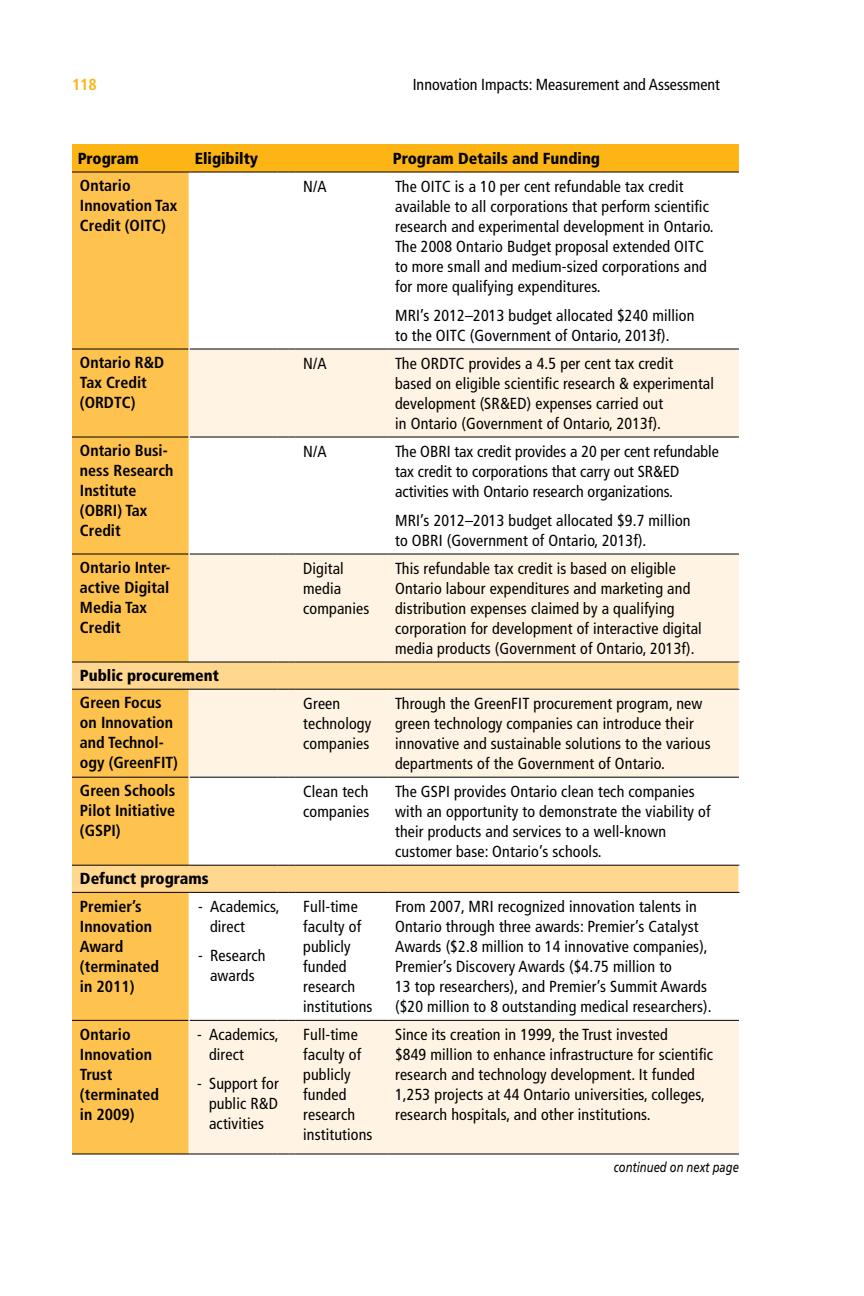
<style>
.page{position:relative;width:864px;height:1296px;background:#fff}
.page>*{position:absolute;margin:0;border:0;box-sizing:border-box;transform-origin:0 0}
.t1{font:condensed 16px/20px "Frutiger";letter-spacing:.01em;color:#000}
.t2{font:700 condensed 16px/20px "Frutiger";color:#000}
.t3{font:900 condensed 16px "Frutiger";color:#000}
.t4{font:700 condensed 16px "Frutiger";color:#fcb515}
.t5{font:italic 14px "Frutiger";color:#000;scale:.8 1}
</style>
<div class="page">
<div style="left:72px;top:173px;width:117px;height:981px;background:#fec24e"></div>
<svg style="left:190px;top:350px;width:549px;height:804px;fill:#fff4e4"></svg>
<svg style="left:72px;top:663px;width:667px;height:229px"></svg>
<hr style="left:72px;top:349px;width:117px;height:1px;background:#000">
<hr style="left:190px;top:349px;width:88px;height:1px;background:#000">
<svg style="left:278px;top:349px;width:17px;height:1px"></svg>
<hr style="left:295px;top:349px;width:92px;height:1px;background:#000">
<hr style="left:387px;top:349px;width:352px;height:1px;background:#000">
<hr style="left:72px;top:437px;width:117px;height:1px;background:#000">
<hr style="left:190px;top:437px;width:88px;height:1px;background:#000">
<svg style="left:278px;top:437px;width:17px;height:1px"></svg>
<hr style="left:295px;top:437px;width:92px;height:1px;background:#000">
<hr style="left:387px;top:437px;width:352px;height:1px;background:#000">
<hr style="left:72px;top:554px;width:117px;height:1px;background:#000">
<hr style="left:190px;top:554px;width:88px;height:1px;background:#000">
<svg style="left:278px;top:554px;width:17px;height:1px"></svg>
<hr style="left:295px;top:554px;width:92px;height:1px;background:#000">
<hr style="left:387px;top:554px;width:352px;height:1px;background:#000">
<hr style="left:72px;top:777px;width:117px;height:1px;background:#000">
<hr style="left:190px;top:777px;width:88px;height:1px;background:#000">
<svg style="left:278px;top:777px;width:17px;height:1px"></svg>
<hr style="left:295px;top:777px;width:92px;height:1px;background:#000">
<hr style="left:387px;top:777px;width:352px;height:1px;background:#000">
<hr style="left:72px;top:1020px;width:117px;height:1px;background:#000">
<hr style="left:190px;top:1020px;width:88px;height:1px;background:#000">
<svg style="left:278px;top:1020px;width:17px;height:1px"></svg>
<hr style="left:295px;top:1020px;width:92px;height:1px;background:#000">
<hr style="left:387px;top:1020px;width:352px;height:1px;background:#000">
<hr style="left:189px;top:690px;width:1px;height:87px;background:#fff">
<hr style="left:189px;top:777px;width:1px;height:88px;background:#fff">
<hr style="left:72px;top:662px;width:117px;height:1px;background:#000">
<hr style="left:189px;top:662px;width:89px;height:1px;background:#000">
<svg style="left:278px;top:662px;width:17px;height:1px"></svg>
<hr style="left:295px;top:662px;width:92px;height:1px;background:#000">
<hr style="left:387px;top:662px;width:352px;height:1px;background:#000">
<hr style="left:72px;top:689px;width:117px;height:1px;background:#000">
<hr style="left:189px;top:689px;width:89px;height:1px;background:#000">
<svg style="left:278px;top:689px;width:17px;height:1px"></svg>
<hr style="left:295px;top:689px;width:92px;height:1px;background:#000">
<hr style="left:387px;top:689px;width:352px;height:1px;background:#000">
<svg style="left:738px;top:663px;width:1px;height:26px"></svg>
<hr style="left:72px;top:865px;width:117px;height:1px;background:#000">
<hr style="left:189px;top:865px;width:89px;height:1px;background:#000">
<svg style="left:278px;top:865px;width:17px;height:1px"></svg>
<hr style="left:295px;top:865px;width:92px;height:1px;background:#000">
<hr style="left:387px;top:865px;width:352px;height:1px;background:#000">
<hr style="left:72px;top:892px;width:117px;height:1px;background:#000">
<hr style="left:189px;top:892px;width:89px;height:1px;background:#000">
<svg style="left:278px;top:892px;width:17px;height:1px"></svg>
<hr style="left:295px;top:892px;width:92px;height:1px;background:#000">
<hr style="left:387px;top:892px;width:352px;height:1px;background:#000">
<svg style="left:738px;top:866px;width:1px;height:26px"></svg>
<div style="left:72px;top:144px;width:667px;height:29px;background:#fcb515"></div>
<hr style="left:295px;top:172px;width:92px;height:1px;background:#000">
<hr style="left:387px;top:172px;width:352px;height:1px;background:#000">
<hr style="left:72px;top:1154px;width:117px;height:1px;background:#000">
<hr style="left:189px;top:1154px;width:89px;height:1px;background:#000">
<svg style="left:278px;top:1154px;width:17px;height:1px"></svg>
<hr style="left:295px;top:1154px;width:92px;height:1px;background:#000">
<hr style="left:387px;top:1154px;width:352px;height:1px;background:#000">
<p class="t4" style="left:72px;top:75px;width:26px">118</p>
<p class="t1" style="left:413px;top:74px;width:309px">Innovation Impacts: Measurement and Assessment</p>
<p class="t3" style="left:78px;top:149px;width:63px">Program</p>
<p class="t3" style="left:195px;top:149px;width:65px">Eligibilty</p>
<p class="t3" style="left:393px;top:149px;width:209px">Program Details and Funding</p>
<p class="t2" style="left:80px;top:176px;width:99px">Ontario<br>Innovation Tax<br>Credit (OITC)</p>
<p class="t1" style="left:303px;top:177px;width:25px">N/A</p>
<p class="t1" style="left:395px;top:177px;width:320px">The OITC is a 10 per cent refundable tax credit available to all corporations that perform scientific research and experimental development in Ontario.<br>The 2008 Ontario Budget proposal extended OITC to more small and medium-sized corporations and for more qualifying expenditures.</p>
<p class="t1" style="left:395px;top:306px;width:301px">MRI’s 2012–2013 budget allocated $240 million to the OITC (Government of Ontario, 2013f).</p>
<p class="t2" style="left:80px;top:353px;width:86px">Ontario R&amp;D<br>Tax Credit (ORDTC)</p>
<p class="t1" style="left:303px;top:354px;width:25px">N/A</p>
<p class="t1" style="left:395px;top:354px;width:320px">The ORDTC provides a 4.5 per cent tax credit<br>based on eligible scientific research &amp; experimental development (SR&amp;ED) expenses carried out<br>in Ontario (Government of Ontario, 2013f).</p>
<p class="t2" style="left:80px;top:441px;width:95px">Ontario Busi&shy;ness Research<br>Institute (OBRI) Tax<br>Credit</p>
<p class="t1" style="left:303px;top:442px;width:25px">N/A</p>
<p class="t1" style="left:395px;top:442px;width:325px">The OBRI tax credit provides a 20 per cent refundable tax credit to corporations that carry out SR&amp;ED activities with Ontario research organizations.</p>
<p class="t1" style="left:395px;top:511px;width:297px">MRI’s 2012–2013 budget allocated $9.7 million to OBRI (Government of Ontario, 2013f).</p>
<p class="t2" style="left:80px;top:558px;width:92px">Ontario Inter&shy;active Digital<br>Media Tax<br>Credit</p>
<p class="t1" style="left:303px;top:559px;width:68px">Digital media companies</p>
<p class="t1" style="left:395px;top:559px;width:308px">This refundable tax credit is based on eligible Ontario labour expenditures and marketing and distribution expenses claimed by a qualifying corporation for development of interactive digital media products (Government of Ontario, 2013f).</p>
<p class="t3" style="left:80px;top:666px;width:141px">Public procurement</p>
<p class="t2" style="left:80px;top:693px;width:99px">Green Focus on Innovation and Technol&shy;ogy (GreenFIT)</p>
<p class="t1" style="left:303px;top:694px;width:70px">Green technology companies</p>
<p class="t1" style="left:395px;top:694px;width:317px">Through the GreenFIT procurement program, new green technology companies can introduce their innovative and sustainable solutions to the various departments of the Government of Ontario.</p>
<p class="t2" style="left:80px;top:781px;width:97px;text-align:justify">Green Schools Pilot Initiative (GSPI)</p>
<p class="t1" style="left:303px;top:782px;width:68px">Clean tech companies</p>
<p class="t1" style="left:395px;top:782px;width:317px">The GSPI provides Ontario clean tech companies with an opportunity to demonstrate the viability of their products and services to a well-known customer base: Ontario’s schools.</p>
<p class="t3" style="left:80px;top:869px;width:130px">Defunct programs</p>
<p class="t2" style="left:80px;top:896px;width:81px">Premier’s<br>Innovation<br>Award (terminated in 2011)</p>
<p class="t1" style="left:210px;top:897px;width:71px;text-indent:-12px">- Academics, direct</p>
<p class="t1" style="left:303px;top:897px;width:71px">Full-time faculty of publicly funded research institutions</p>
<p class="t1" style="left:395px;top:897px;width:318px">From 2007, MRI recognized innovation talents in Ontario through three awards: Premier’s Catalyst Awards ($2.8 million to 14 innovative companies), Premier’s Discovery Awards ($4.75 million to<br>13 top researchers), and Premier’s Summit Awards ($20 million to 8 outstanding medical researchers).</p>
<p class="t1" style="left:198px;top:946px;width:69px;text-align:center">- Research awards</p>
<p class="t2" style="left:80px;top:1024px;width:81px">Ontario<br>Innovation<br>Trust (terminated in 2009)</p>
<p class="t1" style="left:209px;top:1025px;width:71px;text-indent:-12px">- Academics, direct</p>
<p class="t1" style="left:209px;top:1074px;width:71px;text-align:justify;text-indent:-12px">- Support for public R&amp;D activities</p>
<p class="t1" style="left:303px;top:1025px;width:71px">Full-time faculty of publicly funded research institutions</p>
<p class="t1" style="left:395px;top:1025px;width:319px">Since its creation in 1999, the Trust invested<br>$849 million to enhance infrastructure for scientific research and technology development. It funded 1,253 projects at 44 Ontario universities, colleges, research hospitals, and other institutions.</p>
<p class="t5" style="left:614px;top:1159px;width:158px">continued on next page</p>
</div>
